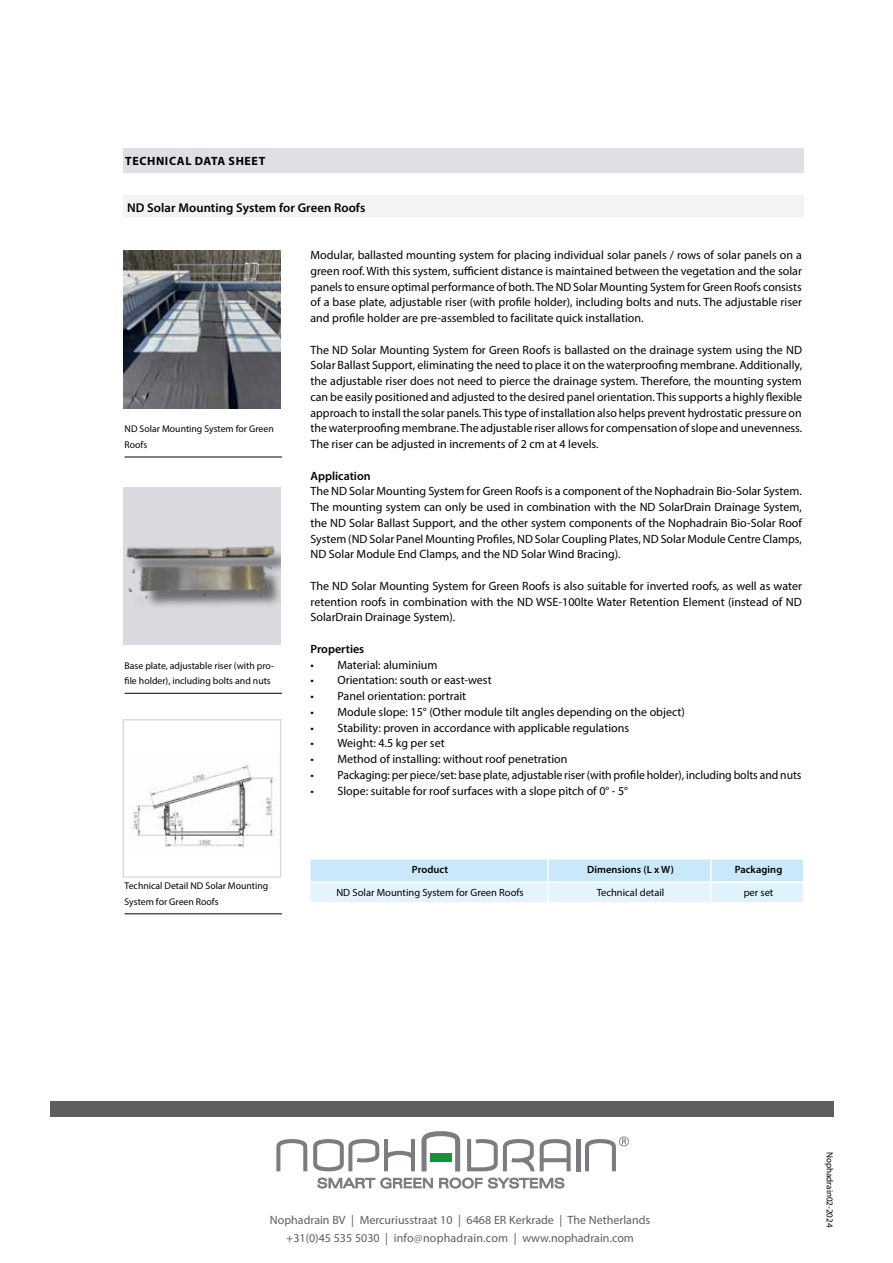
<style>
.page{position:relative;width:893px;height:1263px;background:#fff}
.page>*{position:absolute;margin:0;border:0;box-sizing:border-box;transform-origin:0 0}
.t1{font:600 12.75px "Myriad Pro";letter-spacing:.005em;color:#000}
.t2{font:12px/15.8px "Myriad Pro";color:#000;text-align:justify}
.t3{font:12px/18px "Myriad Pro";color:#5f5e5e;text-align:center}
.t4{font:600 12px "Myriad Pro";color:#000}
.t5{font:700 12px "Myriad Pro";letter-spacing:.05em;color:#000}
.t6{font:10.5px "Myriad Pro";color:#000}
.t7{font:600 10.5px "Myriad Pro";letter-spacing:.005em;color:#000}
.t8{font:9.75px/15.8px "Myriad Pro";color:#000}
.t9{font:9px "Myriad Pro";color:#000}
.s1{color:#7a7d80}
</style>
<div class="page">
<div style="left:123px;top:149px;width:681px;height:24px;background:#dee0e4"></div>
<div style="left:123px;top:196px;width:680px;height:21px;background:#f2f3f4"></div>
<hr style="left:125px;top:457px;width:157px;height:1px;background:#000">
<hr style="left:125px;top:693px;width:157px;height:1px;background:#000">
<hr style="left:125px;top:913px;width:157px;height:1px;background:#000">
<img style="left:123px;top:251px;width:158px;height:157px">
<img style="left:123px;top:487px;width:158px;height:157px">
<img style="left:131px;top:762px;width:146px;height:86px">
<div style="left:123px;top:719px;width:158px;height:159px;border:2px solid #d8dadf"></div>
<svg style="left:310px;top:859px;width:494px;height:43px;background:#d6eefc"></svg>
<hr style="left:309px;top:881px;width:239px;height:2px;background:#fff">
<hr style="left:548px;top:881px;width:163px;height:2px;background:#fff">
<div style="left:50px;top:1101px;width:784px;height:15px;background:#5f5e5e"></div>
<svg style="left:276px;top:1139px;width:31px;height:32px"></svg>
<svg style="left:313px;top:1139px;width:102px;height:32px"></svg>
<svg style="left:467px;top:1139px;width:104px;height:32px"></svg>
<div style="left:576px;top:1139px;width:5px;height:32px;background:#7a7c80"></div>
<svg style="left:421px;top:1131px;width:39px;height:40px"></svg>
<svg style="left:585px;top:1136px;width:44px;height:35px"></svg>
<div style="left:430px;top:1153px;width:22px;height:9px;background:#17903c"></div>
<svg style="left:318px;top:1178px;width:57px;height:10px"></svg>
<svg style="left:381px;top:1178px;width:52px;height:10px"></svg>
<svg style="left:439px;top:1178px;width:43px;height:10px"></svg>
<svg style="left:488px;top:1178px;width:76px;height:10px"></svg>
<p class="t5" style="left:125px;top:153px;width:141px">TECHNICAL DATA SHEET</p>
<p class="t1" style="left:127px;top:199px;width:240px">ND Solar Mounting System for Green Roofs</p>
<p class="t8" style="left:125px;top:421px;width:151px">ND Solar Mounting System for Green<br>Roofs</p>
<p class="t8" style="left:125px;top:657px;width:151px">Base plate, adjustable riser (with pro&shy;file holder), including bolts and nuts</p>
<p class="t8" style="left:125px;top:878px;width:145px">Technical Detail ND Solar Mounting<br>System for Green Roofs</p>
<p class="t2" style="left:311px;top:247px;width:493px">Modular, ballasted mounting system for placing individual solar panels / rows of solar panels on a green roof. With this system, sufficient distance is maintained between the vegetation and the solar panels to ensure optimal performance of both. The ND Solar Mounting System for Green Roofs consists of a base plate, adjustable riser (with profile holder), including bolts and nuts. The adjustable riser and profile holder are pre-assembled to facilitate quick installation.</p>
<p class="t2" style="left:311px;top:341px;width:493px">The ND Solar Mounting System for Green Roofs is ballasted on the drainage system using the ND Solar Ballast Support, eliminating the need to place it on the waterproofing membrane. Additionally, the adjustable riser does not need to pierce the drainage system. Therefore, the mounting system can be easily positioned and adjusted to the desired panel orientation. This supports a highly flexible approach to install the solar panels. This type of installation also helps prevent hydrostatic pressure on the waterproofing membrane. The adjustable riser allows for compensation of slope and unevenness.<br>The riser can be adjusted in increments of 2 cm at 4 levels.</p>
<p class="t4" style="left:311px;top:468px;width:62px">Application</p>
<p class="t2" style="left:311px;top:483px;width:493px">The ND Solar Mounting System for Green Roofs is a component of the Nophadrain Bio-Solar System.<br>The mounting system can only be used in combination with the ND SolarDrain Drainage System, the ND Solar Ballast Support, and the other system components of the Nophadrain Bio-Solar Roof System (ND Solar Panel Mounting Profiles, ND Solar Coupling Plates, ND Solar Module Centre Clamps, ND Solar Module End Clamps, and the ND Solar Wind Bracing).</p>
<p class="t2" style="left:311px;top:578px;width:493px">The ND Solar Mounting System for Green Roofs is also suitable for inverted roofs, as well as water retention roofs in combination with the ND WSE-100lte Water Retention Element (instead of ND SolarDrain Drainage System).</p>
<p class="t4" style="left:311px;top:641px;width:55px">Properties</p>
<p class="t2" style="left:311px;top:656px;width:128px">• Material: aluminium</p>
<p class="t2" style="left:311px;top:672px;width:183px">• Orientation: south or east-west</p>
<p class="t2" style="left:311px;top:688px;width:157px">• Panel orientation: portrait</p>
<p class="t2" style="left:311px;top:704px;width:376px">• Module slope: 15° (Other module tilt angles depending on the object)</p>
<p class="t2" style="left:311px;top:719px;width:320px">• Stability: proven in accordance with applicable regulations</p>
<p class="t2" style="left:311px;top:735px;width:136px">• Weight: 4.5 kg per set</p>
<p class="t2" style="left:311px;top:751px;width:258px">• Method of installing: without roof penetration</p>
<p class="t2" style="left:311px;top:767px;width:493px">• Packaging: per piece/set: base plate, adjustable riser (with profile holder), including bolts and nuts</p>
<p class="t2" style="left:311px;top:782px;width:319px">• Slope: suitable for roof surfaces with a slope pitch of 0° - 5°</p>
<p class="t7" style="left:412px;top:862px;width:38px">Product</p>
<p class="t7" style="left:587px;top:862px;width:88px">Dimensions (L x W)</p>
<p class="t7" style="left:735px;top:862px;width:49px">Packaging</p>
<p class="t6" style="left:336px;top:886px;width:189px">ND Solar Mounting System for Green Roofs</p>
<p class="t6" style="left:597px;top:886px;width:69px">Technical detail</p>
<p class="t6" style="left:744px;top:886px;width:31px">per set</p>
<p class="t3" style="left:270px;top:1210px;width:382px">Nophadrain BV | Mercuriusstraat 10 | 6468 ER Kerkrade | The Netherlands +31(0)45 535 5030 | info<span class="s1">@</span>nophadrain.com | www.nophadrain.com</p>
<p class="t9" style="left:835px;top:1152px;width:77px;rotate:90deg">Nophadrain02-2024</p>
</div>
